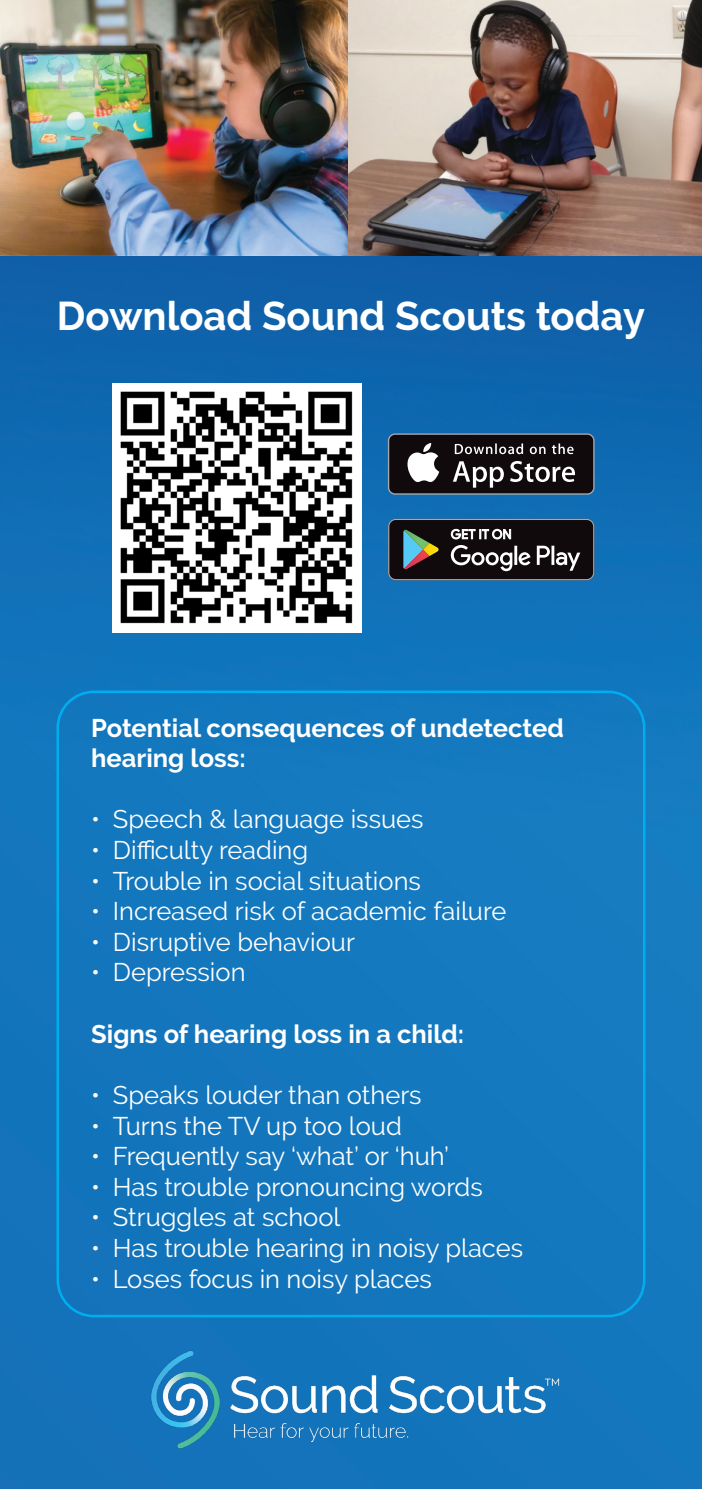
<style>
.page{position:relative;width:702px;height:1489px;background:#fff}
.page>*{position:absolute;margin:0;border:0;box-sizing:border-box;transform-origin:0 0}
.t1{font:700 40px "Raleway";color:#fff}
.t2{font:25.5px "Raleway";color:#fff}
.t3{font:700 25.5px/30.5px "Raleway";color:#fff}
</style>
<div class="page">
<img style="left:0;top:255px;width:702px;height:1233px">
<img style="left:0;top:0;width:702px;height:255px">
<img style="left:0;top:1311px;width:702px;height:168px">
<img style="left:113px;top:383px;width:249px;height:249px">
<div style="left:386px;top:503px;width:210px;height:93px;background:linear-gradient(to right,#1070b7,#1270b6)"></div>
<svg style="left:388px;top:519px;width:206px;height:61px;background:#322d2e"></svg>
<img style="left:404px;top:530px;width:26px;height:39px">
<svg style="left:388px;top:433px;width:207px;height:62px"></svg>
<div style="left:389px;top:435px;width:204px;height:58px;background:#110a0c;border-radius:6px"></div>
<svg style="left:407px;top:443px;width:32px;height:39px"></svg>
<svg style="left:453px;top:461px;width:122px;height:27px"></svg>
<svg style="left:455px;top:443px;width:119px;height:11px"></svg>
<h1 class="t1" style="left:57px;top:292px;width:590px">Download Sound Scouts today</h1>
<p class="t3" style="left:91px;top:712px;width:474px">Potential consequences of undetected hearing loss:</p>
<p class="t2" style="left:91px;top:804px;width:334px">• Speech &amp; language issues</p>
<p class="t2" style="left:91px;top:835px;width:219px">• Difficulty reading</p>
<p class="t2" style="left:91px;top:865px;width:331px">• Trouble in social situations</p>
<p class="t2" style="left:91px;top:896px;width:417px">• Increased risk of academic failure</p>
<p class="t2" style="left:91px;top:927px;width:265px">• Disruptive behaviour</p>
<p class="t2" style="left:91px;top:957px;width:156px">• Depression</p>
<p class="t3" style="left:91px;top:1018px;width:375px">Signs of hearing loss in a child:</p>
<p class="t2" style="left:91px;top:1080px;width:332px">• Speaks louder than others</p>
<p class="t2" style="left:91px;top:1110px;width:312px">• Turns the TV up too loud</p>
<p class="t2" style="left:91px;top:1141px;width:359px">• Frequently say ‘what’ or ‘huh’</p>
<p class="t2" style="left:91px;top:1171px;width:393px">• Has trouble pronouncing words</p>
<p class="t2" style="left:91px;top:1202px;width:251px">• Struggles at school</p>
<p class="t2" style="left:91px;top:1233px;width:433px">• Has trouble hearing in noisy places</p>
<p class="t2" style="left:91px;top:1263px;width:342px">• Loses focus in noisy places</p>
</div>
